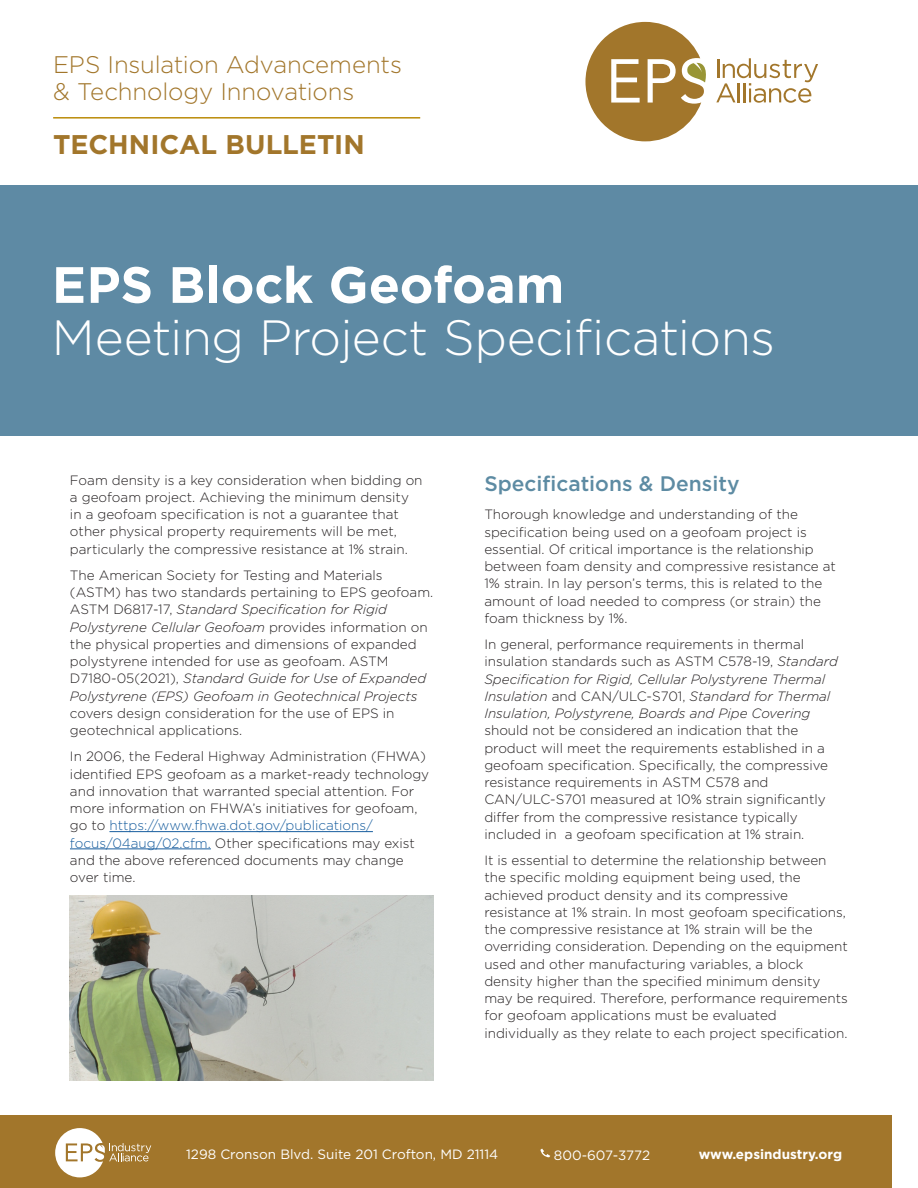
<style>
.page{position:relative;width:918px;height:1188px;background:#fff}
.page>*{position:absolute;margin:0;border:0;box-sizing:border-box;transform-origin:0 0}
.t1{font:700 51px "Gotham";letter-spacing:-.005em;color:#fff}
.t2{font:300 49.5px "Gotham";letter-spacing:-.015em;color:#fff}
.t3{font:700 27px "Gotham";color:#a2762b}
.t4{font:300 24px "Gotham";letter-spacing:-.01em;color:#a2762b}
.t5{font:500 21px "Gotham";color:#5d8ba3}
.t6{font:300 13.5px/17.2px "Gotham";color:#231f20}
.t7{font:13.5px "Gotham";color:#fff}
.t8{font:700 13.5px "Gotham";color:#fff}
.s1{font-style:italic}
.s2{color:#175d9e}
</style>
<div class="page">
<div style="left:0;top:185px;width:918px;height:251px;background:#5e8aa4"></div>
<div style="left:0;top:1116px;width:891px;height:72px;background:#a2762b"></div>
<svg style="left:55px;top:1128px;width:96px;height:49px"></svg>
<svg style="left:540px;top:1149px;width:10px;height:8px"></svg>
<svg style="left:716px;top:58px;width:102px;height:45px"></svg>
<svg style="left:585px;top:22px;width:121px;height:119px"></svg>
<hr style="left:109px;top:831px;width:264px;height:1px;background:#175d9e">
<hr style="left:70px;top:849px;width:141px;height:1px;background:#175d9e">
<hr style="left:53px;top:117px;width:367px;height:2px;background:#bb8c09">
<img style="left:70px;top:895px;width:364px;height:186px">
<p class="t4" style="left:53px;top:49px;width:350px">EPS Insulation Advancements</p>
<p class="t4" style="left:53px;top:76px;width:303px">&amp; Technology Innovations</p>
<p class="t3" style="left:53px;top:128px;width:313px">TECHNICAL BULLETIN</p>
<p class="t1" style="left:52px;top:255px;width:514px">EPS Block Geofoam</p>
<p class="t2" style="left:52px;top:307px;width:725px">Meeting Project Specifications</p>
<p class="t6" style="left:70px;top:471px;width:354px">Foam density is a key consideration when bidding on a geofoam project. Achieving the minimum density in a geofoam specification is not a guarantee that other physical property requirements will be met, particularly the compressive resistance at 1% strain.</p>
<p class="t6" style="left:70px;top:566px;width:365px">The American Society for Testing and Materials (ASTM) has two standards pertaining to EPS geofoam.<br>ASTM D6817-17, <span class="s1">Standard Specification for Rigid Polystyrene Cellular Geofoam</span> provides information on the physical properties and dimensions of expanded polystyrene intended for use as geofoam. ASTM D7180-05(2021), <span class="s1">Standard Guide for Use of Expanded Polystyrene (EPS) Geofoam in Geotechnical Projects </span>covers design consideration for the use of EPS in geotechnical applications.</p>
<p class="t6" style="left:70px;top:748px;width:361px">In 2006, the Federal Highway Administration (FHWA) identified EPS geofoam as a market-ready technology and innovation that warranted special attention. For more information on FHWA’s initiatives for geofoam, go to <span class="s2">https://www.fhwa.dot.gov/publications/ focus/04aug/02.cfm.</span> Other specifications may exist and the above referenced documents may change over time.</p>
<p class="t5" style="left:484px;top:469px;width:257px">Specifications &amp; Density</p>
<p class="t6" style="left:484px;top:506px;width:353px">Thorough knowledge and understanding of the specification being used on a geofoam project is essential. Of critical importance is the relationship between foam density and compressive resistance at 1% strain. In lay person’s terms, this is related to the amount of load needed to compress (or strain) the foam thickness by 1%.</p>
<p class="t6" style="left:484px;top:635px;width:355px">In general, performance requirements in thermal insulation standards such as ASTM C578-19, <span class="s1">Standard Specification for Rigid, Cellular Polystyrene Thermal Insulation</span> and CAN/ULC-S701, <span class="s1">Standard for Thermal Insulation, Polystyrene, Boards and Pipe Covering </span>should not be considered an indication that the product will meet the requirements established in a geofoam specification. Specifically, the compressive resistance requirements in ASTM C578 and CAN/ULC-S701 measured at 10% strain significantly differ from the compressive resistance typically included in a geofoam specification at 1% strain.</p>
<p class="t6" style="left:484px;top:851px;width:365px">It is essential to determine the relationship between the specific molding equipment being used, the achieved product density and its compressive resistance at 1% strain. In most geofoam specifications, the compressive resistance at 1% strain will be the overriding consideration. Depending on the equipment used and other manufacturing variables, a block density higher than the specified minimum density may be required. Therefore, performance requirements for geofoam applications must be evaluated individually as they relate to each project specification.</p>
<p class="t7" style="left:186px;top:1146px;width:314px">1298 Cronson Blvd. Suite 201 Crofton, MD 21114</p>
<p class="t7" style="left:554px;top:1146px;width:98px">800-607-3772</p>
<p class="t8" style="left:699px;top:1146px;width:145px">www.epsindustry.org</p>
</div>
